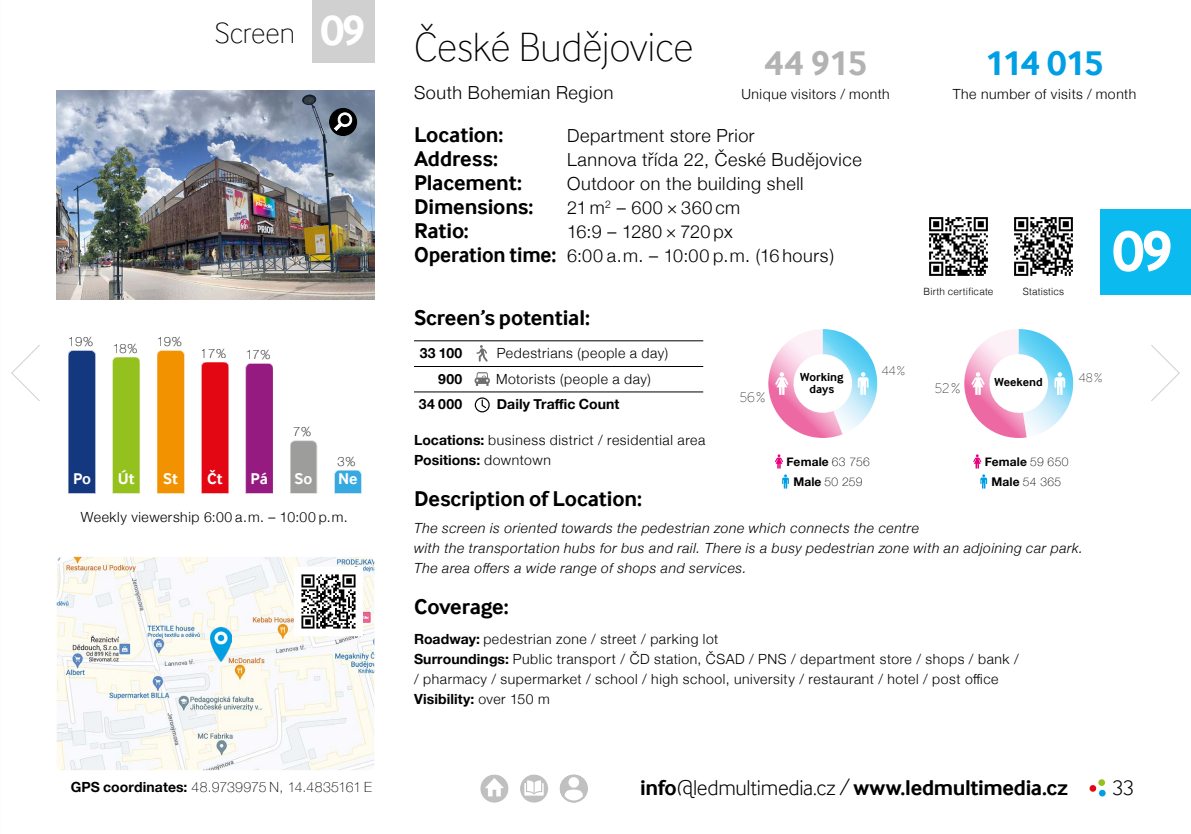
<style>
.page{position:relative;width:1191px;height:834px;background:#fff}
.page>*{position:absolute;margin:0;border:0;box-sizing:border-box;transform-origin:0 0}
.t1{font:700 59.6px "Inter Face";color:#fff}
.t2{font:700 44.2px "Inter Face";color:#fff}
.t3{font:100 42px "Inter Face";color:#000}
.t4{font:700 36px "Inter Face";letter-spacing:-.04em;color:#009fe3}
.t5{font:700 36px "Inter Face";color:#b3b2b2}
.t6{font:100 30px "Inter Face";letter-spacing:.005em;color:#000}
.t7{font:700 22px/24px "Inter Face";letter-spacing:-.005em;color:#000}
.t8{font:300 22px "Inter Face";color:#000}
.t9{font:300 18px/24px "Helvetica Neue";letter-spacing:.03em;color:#000}
.t10{font:700 16px "Inter Face";letter-spacing:-.005em;color:#fff}
.t11{font:300 14px/20px "Helvetica Neue";letter-spacing:.04em;color:#000}
.t12{font:italic 300 14px/20px "Helvetica Neue";letter-spacing:.04em;color:#000}
.t13{font:100 14px "Helvetica Neue";letter-spacing:-.005em;color:#000}
.t14{font:700 14px "Helvetica Neue";letter-spacing:.01em;color:#000}
.t15{font:300 13.8px "Museo Sans Display";color:#000}
.t16{font:100 12.8px "Helvetica Neue";color:#000}
.t17{font:300 12.4px "Museo Sans Display";color:#000}
.t18{font:700 12px/20px "Helvetica Neue";letter-spacing:.01em;color:#000;text-align:center}
.t19{font:700 12px/12px "Inter Face";letter-spacing:.005em;color:#000;text-align:center}
.t20{font:300 10px "Helvetica";letter-spacing:.015em;color:#000}
.s1{font-weight:700}
.s2{font-weight:100}
.s3{font-weight:300}
</style>
<div class="page">
<div style="left:1100px;top:210px;width:91px;height:85px;background:#0bbbef"></div>
<div style="left:312px;top:0;width:62px;height:62px;background:#d0d0d0"></div>
<img style="left:57px;top:91px;width:317px;height:208px">
<img style="left:57px;top:556px;width:317px;height:214px">
<svg style="left:334px;top:470px;width:27px;height:23px"></svg>
<svg style="left:290px;top:440px;width:27px;height:53px"></svg>
<svg style="left:245px;top:363px;width:28px;height:130px;background:#982385"></svg>
<svg style="left:201px;top:362px;width:28px;height:131px;background:#e3101d"></svg>
<svg style="left:157px;top:350px;width:28px;height:143px;background:#f3960a"></svg>
<svg style="left:112px;top:357px;width:28px;height:136px;background:#99c327"></svg>
<svg style="left:68px;top:350px;width:28px;height:143px;background:#1e4084"></svg>
<img style="left:210px;top:627px;width:21px;height:34px">
<hr style="left:414px;top:340px;width:289px;height:1px;background:#000">
<hr style="left:414px;top:366px;width:289px;height:1px;background:#000">
<hr style="left:414px;top:391px;width:289px;height:1px;background:#000">
<svg style="left:476px;top:345px;width:12px;height:16px"></svg>
<svg style="left:474px;top:372px;width:16px;height:14px"></svg>
<svg style="left:475px;top:397px;width:15px;height:15px"></svg>
<svg style="left:1098px;top:789px;width:7px;height:7px"></svg>
<div style="left:1098px;top:779px;width:7px;height:7px;background:#95c11f;border-radius:50%"></div>
<svg style="left:1089px;top:784px;width:7px;height:7px"></svg>
<svg style="left:964px;top:329px;width:110px;height:109px"></svg>
<svg style="left:768px;top:329px;width:110px;height:109px"></svg>
<svg style="left:775px;top:454px;width:8px;height:14px"></svg>
<svg style="left:782px;top:474px;width:7px;height:14px"></svg>
<svg style="left:973px;top:454px;width:8px;height:14px"></svg>
<svg style="left:980px;top:474px;width:7px;height:14px"></svg>
<img style="left:295px;top:567px;width:68px;height:68px">
<img style="left:929px;top:217px;width:59px;height:59px">
<img style="left:1014px;top:217px;width:59px;height:59px">
<svg style="left:559px;top:774px;width:29px;height:28px"></svg>
<svg style="left:520px;top:774px;width:28px;height:28px"></svg>
<svg style="left:480px;top:774px;width:28px;height:28px"></svg>
<svg style="left:1151px;top:345px;width:29px;height:56px"></svg>
<svg style="left:11px;top:345px;width:29px;height:56px"></svg>
<svg style="left:329px;top:108px;width:28px;height:28px"></svg>
<h3 class="t6" style="left:215px;top:16px;width:82px">Screen</h3>
<h2 class="t2" style="left:320px;top:5px;width:47px">09</h2>
<p class="t16" style="left:68px;top:332px;width:27px">19%</p>
<p class="t16" style="left:112px;top:338px;width:27px">18%</p>
<p class="t16" style="left:157px;top:332px;width:27px">19%</p>
<p class="t16" style="left:201px;top:343px;width:27px">17%</p>
<p class="t16" style="left:245px;top:345px;width:27px">17%</p>
<p class="t16" style="left:293px;top:421px;width:19px">7%</p>
<p class="t16" style="left:337px;top:451px;width:19px">3%</p>
<p class="t10" style="left:73px;top:469px;width:20px">Po</p>
<p class="t10" style="left:118px;top:469px;width:18px">Út</p>
<p class="t10" style="left:163px;top:469px;width:16px">St</p>
<p class="t10" style="left:207px;top:469px;width:17px">Čt</p>
<p class="t10" style="left:251px;top:469px;width:19px">Pá</p>
<p class="t10" style="left:295px;top:469px;width:19px">So</p>
<p class="t10" style="left:338px;top:469px;width:21px">Ne</p>
<p class="t11" style="left:81px;top:506px;width:268px">Weekly viewership 6:00 a.m. – 10:00 p.m.</p>
<p class="t13" style="left:71px;top:776px;width:303px"><span class="s1">GPS coordinates:</span> 48.9739975 N, 14.4835161 E</p>
<h3 class="t3" style="left:414px;top:23px;width:281px">České Budějovice</h3>
<p class="t9" style="left:414px;top:80px;width:201px">South Bohemian Region</p>
<p class="t9" style="left:567px;top:122px;width:296px">Department store Prior<br>Lannova třída 22, České Budějovice<br>Outdoor on the building shell<br>21 m<sup>2</sup> – 600 × 360 cm<br>16:9 – 1280 × 720 px<br>6:00 a.m. – 10:00 p.m. (16 hours)</p>
<h3 class="t5" style="left:764px;top:42px;width:105px">44 915</h3>
<h3 class="t4" style="left:985px;top:42px;width:120px">114 015</h3>
<p class="t11" style="left:741px;top:83px;width:150px">Unique visitors / month</p>
<p class="t11" style="left:952px;top:83px;width:185px">The number of visits / month</p>
<h3 class="t7" style="left:414px;top:122px;width:144px">Location:<br>Address:<br>Placement:<br>Dimensions:<br>Ratio:<br>Operation time:</h3>
<h1 class="t1" style="left:1112px;top:216px;width:63px">09</h1>
<p class="t20" style="left:923px;top:283px;width:71px">Birth certificate</p>
<p class="t20" style="left:1022px;top:283px;width:43px">Statistics</p>
<h3 class="t7" style="left:414px;top:305px;width:177px">Screen’s potential:</h3>
<p class="t14" style="left:420px;top:342px;width:44px">33 100</p>
<p class="t11" style="left:497px;top:342px;width:173px">Pedestrians (people a day)</p>
<p class="t14" style="left:438px;top:368px;width:26px">900</p>
<p class="t11" style="left:496px;top:367px;width:156px">Motorists (people a day)</p>
<p class="t14" style="left:419px;top:393px;width:45px">34 000</p>
<p class="t14" style="left:497px;top:393px;width:124px">Daily Traffic Count</p>
<p class="t11" style="left:414px;top:428px;width:293px"><span class="s1">Locations:</span> business district / residential area<br><span class="s1">Positions:</span> downtown</p>
<h3 class="t7" style="left:414px;top:486px;width:230px">Description of Location:</h3>
<p class="t12" style="left:414px;top:517px;width:670px">The screen is oriented towards the pedestrian zone which connects the centre<br>with the transportation hubs for bus and rail. There is a busy pedestrian zone with an adjoining car park.<br>The area offers a wide range of shops and services.</p>
<h3 class="t7" style="left:414px;top:594px;width:96px">Coverage:</h3>
<p class="t11" style="left:414px;top:627px;width:606px"><span class="s1">Roadway:</span> pedestrian zone / street / parking lot<br><span class="s1">Surroundings:</span> Public transport / ČD station, ČSAD / PNS / department store / shops / bank / / pharmacy / supermarket / school / high school, university / restaurant / hotel / post office <span class="s1">Visibility:</span> over 150 m</p>
<p class="t17" style="left:881px;top:364px;width:25px">44%</p>
<p class="t19" style="left:800px;top:371px;width:45px">Working days</p>
<p class="t19" style="left:994px;top:376px;width:50px">Weekend</p>
<p class="t17" style="left:1078px;top:371px;width:25px">48%</p>
<p class="t15" style="left:935px;top:381px;width:27px">52%</p>
<p class="t15" style="left:739px;top:390px;width:27px">56%</p>
<p class="t18" style="left:786px;top:452px;width:85px">Female <span class="s2">63 756<br></span>Male <span class="s2">50 259</span></p>
<p class="t18" style="left:984px;top:452px;width:85px">Female <span class="s2">59 650<br></span>Male <span class="s2">54 365</span></p>
<h3 class="t7" style="left:640px;top:775px;width:430px">info<span class="s3">@ledmultimedia.cz /</span> www.ledmultimedia.cz</h3>
<h3 class="t8" style="left:1112px;top:774px;width:24px">33</h3>
</div>
